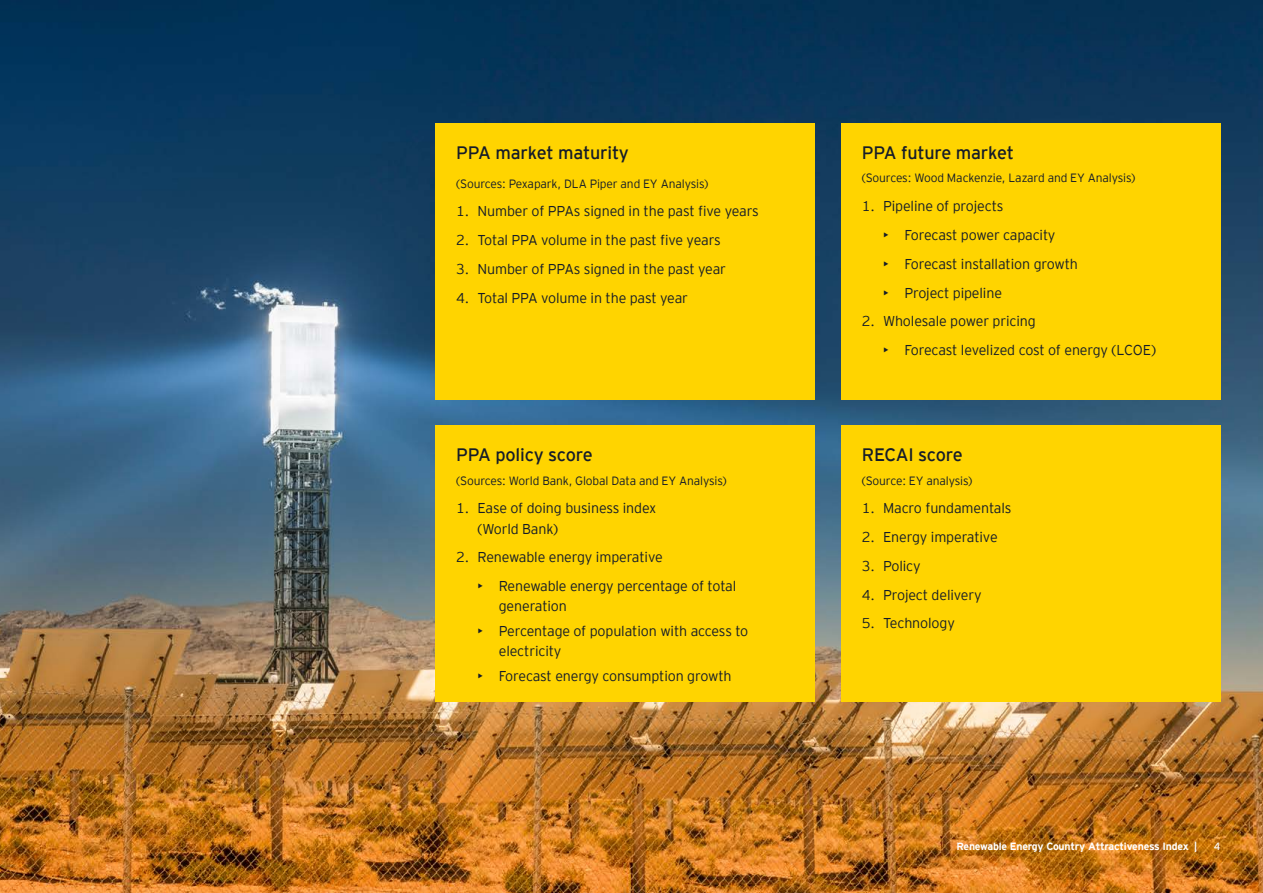
<style>
.page{position:relative;width:1263px;height:893px;background:#fff}
.page>*{position:absolute;margin:0;border:0;box-sizing:border-box;transform-origin:0 0}
.t1{font:18px "EY Interstate";letter-spacing:-.01em;color:#151c29}
.t2{font:300 14.25px/20.2px "EY Interstate";letter-spacing:-.01em;color:#151c29}
.t3{font:300 12px "EY Interstate";letter-spacing:-.01em;color:#151c29}
.t4{font:700 10.5px "EY Interstate";letter-spacing:-.02em;color:#fff}
.t5{font:10.5px "EY Interstate";color:#fff}
</style>
<div class="page">
<img style="left:0;top:0;width:1263px;height:893px">
<div style="left:435px;top:123px;width:380px;height:277px;background:#ffd400"></div>
<div style="left:840px;top:123px;width:380px;height:277px;background:#ffd400"></div>
<div style="left:435px;top:425px;width:380px;height:277px;background:#ffd400"></div>
<div style="left:840px;top:425px;width:380px;height:277px;background:#ffd400"></div>
<p class="t1" style="left:456px;top:140px;width:174px">PPA market maturity</p>
<p class="t3" style="left:456px;top:175px;width:254px">(Sources: Pexapark, DLA Piper and EY Analysis)</p>
<p class="t2" style="left:456px;top:200px;width:304px">1. Number of PPAs signed in the past five years</p>
<p class="t2" style="left:456px;top:229px;width:266px">2. Total PPA volume in the past five years</p>
<p class="t2" style="left:456px;top:258px;width:271px">3. Number of PPAs signed in the past year</p>
<p class="t2" style="left:456px;top:287px;width:233px">4. Total PPA volume in the past year</p>
<p class="t1" style="left:456px;top:442px;width:138px">PPA policy score</p>
<p class="t3" style="left:456px;top:472px;width:272px">(Sources: World Bank, Global Data and EY Analysis)</p>
<p class="t2" style="left:477px;top:497px;width:180px;text-indent:-21px">1. Ease of doing business index (World Bank)</p>
<p class="t2" style="left:456px;top:546px;width:208px">2. Renewable energy imperative</p>
<p class="t2" style="left:499px;top:575px;width:239px;text-indent:-21px">• Renewable energy percentage of total generation</p>
<p class="t2" style="left:499px;top:620px;width:251px;text-indent:-21px">• Percentage of population with access to electricity</p>
<p class="t2" style="left:477px;top:665px;width:256px">• Forecast energy consumption growth</p>
<p class="t1" style="left:862px;top:140px;width:154px">PPA future market</p>
<p class="t3" style="left:862px;top:170px;width:275px">(Sources: Wood Mackenzie, Lazard and EY Analysis)</p>
<p class="t2" style="left:862px;top:195px;width:143px">1. Pipeline of projects</p>
<p class="t2" style="left:883px;top:224px;width:174px">• Forecast power capacity</p>
<p class="t2" style="left:883px;top:253px;width:196px">• Forecast installation growth</p>
<p class="t2" style="left:883px;top:281px;width:120px">• Project pipeline</p>
<p class="t2" style="left:862px;top:310px;width:175px">2. Wholesale power pricing</p>
<p class="t2" style="left:883px;top:339px;width:274px">• Forecast levelized cost of energy (LCOE)</p>
<p class="t1" style="left:862px;top:442px;width:102px">RECAI score</p>
<p class="t3" style="left:862px;top:472px;width:112px">(Source: EY analysis)</p>
<p class="t2" style="left:862px;top:497px;width:151px">1. Macro fundamentals</p>
<p class="t2" style="left:862px;top:526px;width:137px">2. Energy imperative</p>
<p class="t2" style="left:862px;top:555px;width:60px">3. Policy</p>
<p class="t2" style="left:862px;top:584px;width:121px">4. Project delivery</p>
<p class="t2" style="left:862px;top:612px;width:95px">5. Technology</p>
<p class="t4" style="left:956px;top:839px;width:242px">Renewable Energy Country Attractiveness Index |</p>
<p class="t5" style="left:1214px;top:839px;width:8px">4</p>
</div>
